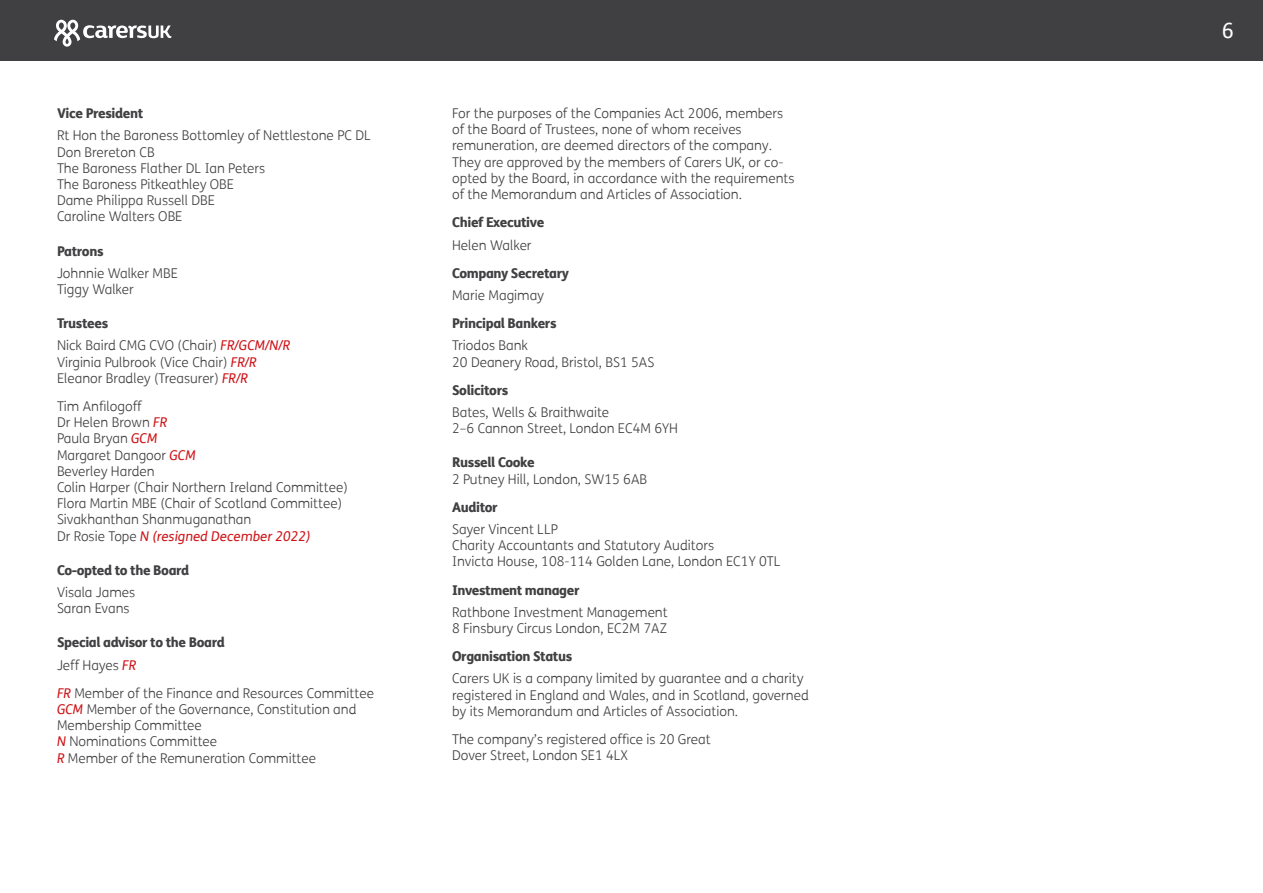
<style>
.page{position:relative;width:1263px;height:893px;background:#fff}
.page>*{position:absolute;margin:0;border:0;box-sizing:border-box;transform-origin:0 0}
.t1{font:21px "FS Me";color:#fff}
.t2{font:300 13.5px/16.2px "FS Me";color:#404042}
.t3{font:800 13.5px/22.2px "FS Me";letter-spacing:-.03em;color:#404042}
.s1{font-weight:800}
.s2{font-weight:400;font-style:italic;color:#ce1418}
.s3{font-weight:300}
</style>
<div class="page">
<div style="left:0;top:0;width:1263px;height:61px;background:#404042"></div>
<svg style="left:54px;top:20px;width:117px;height:27px"></svg>
<p class="t3" style="left:57px;top:102px;width:88px">Vice President</p>
<p class="t2" style="left:57px;top:127px;width:315px">Rt Hon the Baroness Bottomley of Nettlestone PC DL<br>Don Brereton CB<br>The Baroness Flather DL Ian Peters<br>The Baroness Pitkeathley OBE<br>Dame Philippa Russell DBE<br>Caroline Walters OBE</p>
<p class="t3" style="left:57px;top:239px;width:48px">Patrons</p>
<p class="t2" style="left:57px;top:265px;width:122px">Johnnie Walker MBE<br>Tiggy Walker</p>
<p class="t2" style="left:57px;top:312px;width:235px;line-height:22.2px"><span class="s1">Trustees<br></span>Nick Baird CMG CVO (Chair) <span class="s2">FR/GCM/N/R</span></p>
<p class="t2" style="left:57px;top:353px;width:201px">Virginia Pulbrook (Vice Chair) <span class="s2">FR/R<br></span>Eleanor Bradley (Treasurer) <span class="s2">FR/R</span></p>
<p class="t2" style="left:57px;top:398px;width:292px">Tim Anfilogoff<br>Dr Helen Brown <span class="s2">FR<br></span>Paula Bryan <span class="s2">GCM<br></span>Margaret Dangoor <span class="s2">GCM<br></span>Beverley Harden<br>Colin Harper (Chair Northern Ireland Committee)<br>Flora Martin MBE (Chair of Scotland Committee)<br>Sivakhanthan Shanmuganathan<br>Dr Rosie Tope <span class="s2">N (resigned December 2022)</span></p>
<p class="t3" style="left:57px;top:558px;width:134px">Co-opted to the Board</p>
<p class="t2" style="left:57px;top:584px;width:80px">Visala James<br>Saran Evans</p>
<p class="t3" style="left:57px;top:631px;width:169px">Special advisor to the Board<br><span class="s3">Jeff Hayes</span> <span class="s2">FR</span></p>
<p class="t2" style="left:57px;top:685px;width:318px"><span class="s2">FR</span> Member of the Finance and Resources Committee <span class="s2">GCM</span> Member of the Governance, Constitution and Membership Committee<br><span class="s2">N</span> Nominations Committee<br><span class="s2">R</span> Member of the Remuneration Committee</p>
<p class="t2" style="left:452px;top:105px;width:344px">For the purposes of the Companies Act 2006, members of the Board of Trustees, none of whom receives remuneration, are deemed directors of the company.<br>They are approved by the members of Carers UK, or co&shy;opted by the Board, in accordance with the requirements of the Memorandum and Articles of Association.</p>
<p class="t3" style="left:452px;top:211px;width:94px">Chief Executive</p>
<p class="t2" style="left:452px;top:236px;width:81px">Helen Walker</p>
<p class="t3" style="left:452px;top:261px;width:118px">Company Secretary</p>
<p class="t2" style="left:452px;top:287px;width:93px">Marie Magimay</p>
<p class="t3" style="left:452px;top:311px;width:106px">Principal Bankers</p>
<p class="t2" style="left:452px;top:337px;width:204px">Triodos Bank<br>20 Deanery Road, Bristol, BS1 5AS</p>
<p class="t3" style="left:452px;top:378px;width:58px">Solicitors</p>
<p class="t2" style="left:452px;top:404px;width:227px">Bates, Wells &amp; Braithwaite<br>2–6 Cannon Street, London EC4M 6YH</p>
<p class="t3" style="left:452px;top:451px;width:84px">Russell Cooke</p>
<p class="t2" style="left:452px;top:470px;width:196px">2 Putney Hill, London, SW15 6AB</p>
<p class="t3" style="left:452px;top:495px;width:47px">Auditor</p>
<p class="t2" style="left:452px;top:521px;width:330px">Sayer Vincent LLP<br>Charity Accountants and Statutory Auditors<br>Invicta House, 108-114 Golden Lane, London EC1Y 0TL</p>
<p class="t3" style="left:452px;top:578px;width:129px">Investment manager</p>
<p class="t2" style="left:452px;top:603px;width:217px">Rathbone Investment Management<br>8 Finsbury Circus London, EC2M 7AZ</p>
<p class="t3" style="left:452px;top:645px;width:122px">Organisation Status</p>
<p class="t2" style="left:452px;top:670px;width:358px">Carers UK is a company limited by guarantee and a charity registered in England and Wales, and in Scotland, governed by its Memorandum and Articles of Association.</p>
<p class="t2" style="left:452px;top:731px;width:260px">The company’s registered office is 20 Great<br>Dover Street, London SE1 4LX</p>
<h1 class="t1" style="left:1222px;top:16px;width:13px">6</h1>
</div>
